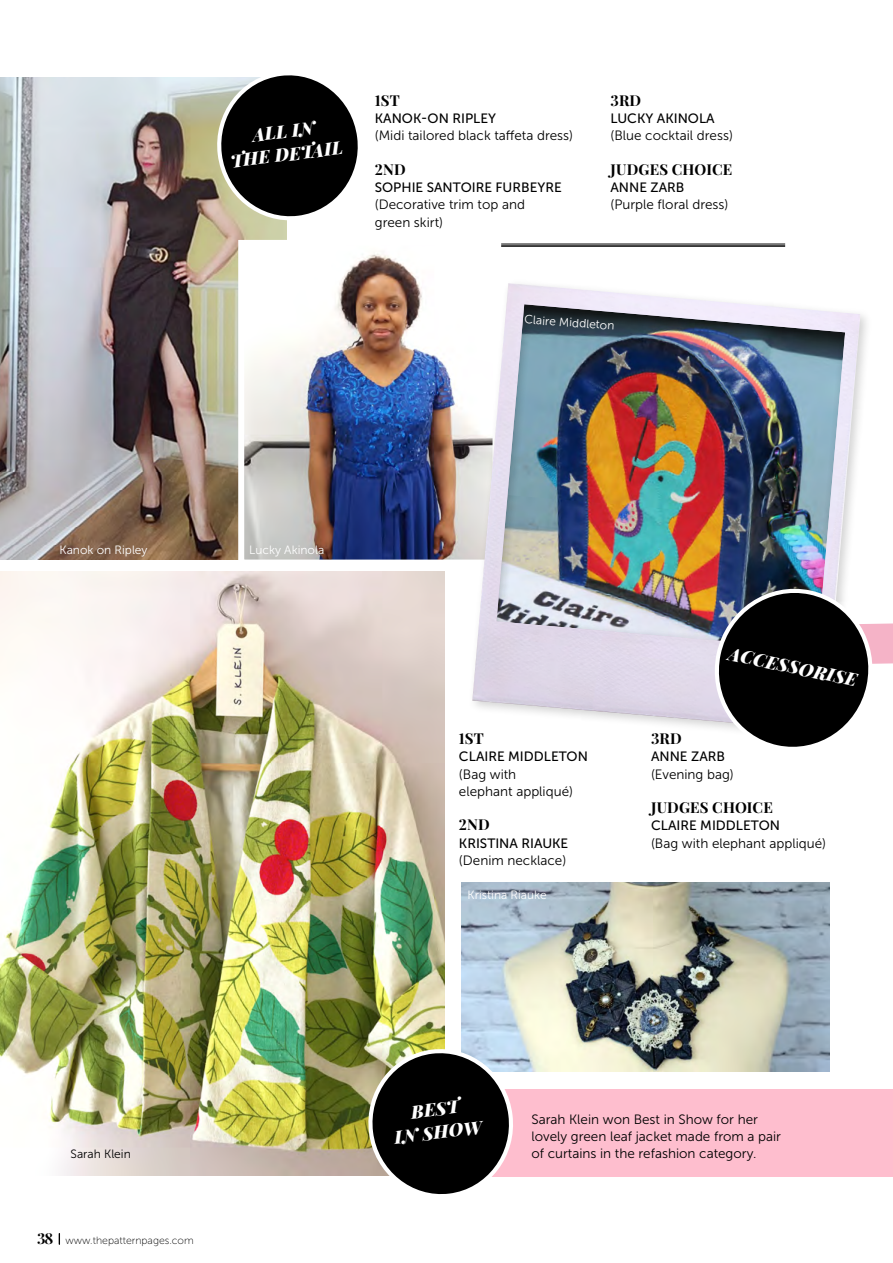
<style>
.page{position:relative;width:893px;height:1263px;background:#fff}
.page>*{position:absolute;margin:0;border:0;box-sizing:border-box;transform-origin:0 0}
.t1{font:italic 900 18px/23.2px "Playfair Display";color:#fff;text-align:center}
.t2{font:700 15px "Playfair Display";letter-spacing:.01em;color:#000}
.t3{font:13.5px/17.2px "Museo Sans 300";color:#000}
.t4{font:13.5px "Museo Sans 500";color:#000}
.t5{font:12px "Museo Sans 300";color:#fff}
.t6{font:12px "Museo Sans 300";color:#000}
.t7{font:10.5px "Museo Sans 100";color:#000}
.s1{font-family:"Playfair Display";font-weight:700;font-size:15px}
</style>
<div class="page">
<div style="left:466px;top:1089px;width:427px;height:88px;background:#febece"></div>
<img style="left:0;top:77px;width:287px;height:483px">
<svg style="left:215px;top:75px;width:143px;height:147px"></svg>
<hr style="left:501px;top:244px;width:284px;height:1px;background:#000">
<hr style="left:501px;top:245px;width:284px;height:2px;background:#000">
<img style="left:461px;top:882px;width:368px;height:190px">
<img style="left:0;top:572px;width:444px;height:603px">
<svg style="left:366px;top:1047px;width:149px;height:148px"></svg>
<img style="left:245px;top:247px;width:222px;height:312px">
<div style="left:238px;top:240px;width:260px;height:326px;border:6px solid #fff"></div>
<div style="left:467px;top:278px;width:406px;height:464px;background:#000;opacity:.18"></div>
<img style="left:472px;top:283px;width:388px;height:448px">
<img style="left:482px;top:293px;width:377px;height:359px">
<svg style="left:705px;top:579px;width:188px;height:168px"></svg>
<h1 class="t1" style="left:226px;top:126px;width:114px;rotate:-7deg">ALL IN<br>THE DETAIL</h1>
<p class="t2" style="left:375px;top:91px;width:26px">1ST</p>
<p class="t4" style="left:375px;top:111px;width:123px">KANOK-ON RIPLEY</p>
<p class="t3" style="left:375px;top:127px;width:200px">(Midi tailored black taffeta dress)</p>
<p class="t2" style="left:375px;top:160px;width:32px">2ND</p>
<p class="t4" style="left:375px;top:180px;width:188px">SOPHIE SANTOIRE FURBEYRE</p>
<p class="t3" style="left:375px;top:196px;width:152px">(Decorative trim top and green skirt)</p>
<p class="t2" style="left:610px;top:91px;width:32px">3RD</p>
<p class="t4" style="left:610px;top:111px;width:106px">LUCKY AKINOLA</p>
<p class="t3" style="left:610px;top:127px;width:124px">(Blue cocktail dress)</p>
<p class="t2" style="left:611px;top:160px;width:123px">JUDGES CHOICE</p>
<p class="t4" style="left:610px;top:180px;width:76px">ANNE ZARB</p>
<p class="t3" style="left:610px;top:196px;width:119px">(Purple floral dress)</p>
<p class="t5" style="left:525px;top:313px;width:92px;rotate:4deg">Claire Middleton</p>
<p class="t5" style="left:60px;top:544px;width:90px">Kanok on Ripley</p>
<p class="t5" style="left:249px;top:544px;width:77px">Lucky Akinola</p>
<p class="t2" style="left:459px;top:729px;width:26px">1ST</p>
<p class="t4" style="left:459px;top:749px;width:130px">CLAIRE MIDDLETON</p>
<p class="t3" style="left:459px;top:765px;width:116px">(Bag with elephant appliqué)</p>
<p class="t2" style="left:459px;top:815px;width:32px">2ND</p>
<p class="t4" style="left:459px;top:835px;width:111px">KRISTINA RIAUKE</p>
<p class="t3" style="left:459px;top:852px;width:109px">(Denim necklace)</p>
<p class="t5" style="left:468px;top:889px;width:81px">Kristina Riauke</p>
<h1 class="t1" style="left:731px;top:641px;width:132px;rotate:12deg">ACCESSORISE</h1>
<p class="t2" style="left:651px;top:729px;width:32px">3RD</p>
<p class="t4" style="left:651px;top:749px;width:76px">ANNE ZARB</p>
<p class="t3" style="left:651px;top:765px;width:84px">(Evening bag)</p>
<p class="t2" style="left:651px;top:798px;width:123px">JUDGES CHOICE</p>
<p class="t4" style="left:651px;top:818px;width:130px">CLAIRE MIDDLETON</p>
<p class="t3" style="left:651px;top:834px;width:177px">(Bag with elephant appliqué)</p>
<p class="t6" style="left:71px;top:1147px;width:62px">Sarah Klein</p>
<p class="t7" style="left:37px;top:1235px;width:158px"><span class="s1">38</span> www.thepatternpages.com</p>
<h1 class="t1" style="left:390px;top:1102px;width:89px;rotate:-7deg">BEST<br>IN SHOW</h1>
<p class="t3" style="left:531px;top:1110px;width:251px">Sarah Klein won Best in Show for her lovely green leaf jacket made from a pair of curtains in the refashion category.</p>
</div>
